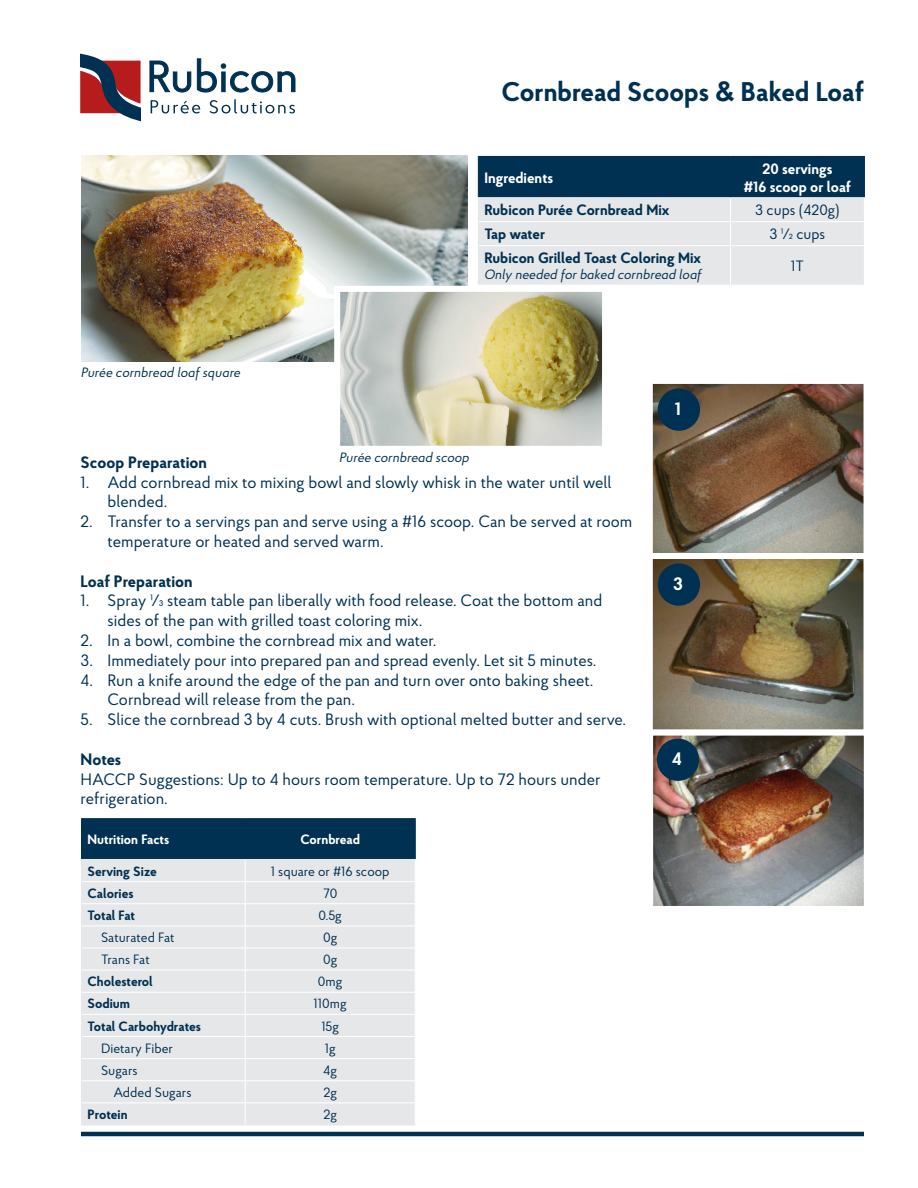
<style>
.page{position:relative;width:918px;height:1188px;background:#fff}
.page>*{position:absolute;margin:0;border:0;box-sizing:border-box;transform-origin:0 0}
.t1{font:700 27px "Proba Pro";color:#003152}
.t2{font:700 18px "Proba Pro";color:#fff}
.t3{font:16.5px/19.8px "Proba Pro";color:#003152}
.t4{font:700 16.5px "Proba Pro";color:#003152}
.t5{font:700 15px "Proba Pro";color:#003152}
.t6{font:700 15px "Proba Pro";color:#fff}
.t7{font:15px "Proba Pro";color:#003152}
.t8{font:13.5px "Proba Pro";color:#003152}
.t9{font:italic 13.5px "Proba Pro";color:#003152}
.t10{font:700 13.5px "Proba Pro";color:#003152}
.t11{font:700 13.5px "Proba Pro";color:#fff}
.s1{font-family:"Arial"}
</style>
<div class="page">
<svg style="left:80px;top:53px;width:61px;height:69px"></svg>
<svg style="left:149px;top:58px;width:147px;height:35px"></svg>
<svg style="left:151px;top:100px;width:49px;height:14px"></svg>
<svg style="left:210px;top:99px;width:85px;height:15px"></svg>
<hr style="left:81px;top:1132px;width:783px;height:4px;background:#003152">
<svg style="left:478px;top:156px;width:387px;height:129px;background:#9cacb8"></svg>
<hr style="left:479px;top:245px;width:252px;height:1px;background:#fff">
<hr style="left:730px;top:245px;width:135px;height:1px;background:#fff">
<hr style="left:730px;top:246px;width:1px;height:39px;background:#fff">
<hr style="left:864px;top:246px;width:1px;height:39px;background:#fff">
<hr style="left:81px;top:818px;width:164px;height:1px;background:#003152">
<hr style="left:245px;top:818px;width:171px;height:1px;background:#003152">
<hr style="left:81px;top:1124px;width:164px;height:2px;background:#e6e7e9">
<hr style="left:245px;top:1124px;width:171px;height:2px;background:#e6e7e9">
<svg style="left:81px;top:819px;width:335px;height:306px;background:#c8d0d6"></svg>
<img style="left:81px;top:156px;width:387px;height:206px">
<img style="left:654px;top:385px;width:209px;height:168px">
<div style="left:647px;top:378px;width:223px;height:218px;border:6px solid #fff"></div>
<img style="left:654px;top:560px;width:209px;height:169px">
<div style="left:647px;top:553px;width:223px;height:183px;border:6px solid #fff"></div>
<img style="left:654px;top:737px;width:209px;height:168px">
<div style="left:647px;top:730px;width:223px;height:249px;border:6px solid #fff"></div>
<div style="left:658px;top:388px;width:42px;height:43px;background:#003152;border-radius:50%"></div>
<div style="left:658px;top:563px;width:42px;height:43px;background:#003152;border-radius:50%"></div>
<div style="left:657px;top:739px;width:42px;height:42px;background:#003152;border-radius:50%"></div>
<img style="left:341px;top:293px;width:260px;height:152px">
<div style="left:334px;top:286px;width:274px;height:166px;border:6px solid #fff"></div>
<p class="t1" style="left:502px;top:75px;width:364px">Cornbread Scoops <span class="s1">&amp;</span> Baked Loaf</p>
<p class="t6" style="left:484px;top:168px;width:70px">Ingredients</p>
<p class="t6" style="left:763px;top:159px;width:71px">20 servings</p>
<p class="t6" style="left:744px;top:177px;width:109px">#16 scoop or loaf</p>
<p class="t9" style="left:81px;top:364px;width:161px">Purée cornbread loaf square</p>
<p class="t5" style="left:484px;top:200px;width:187px">Rubicon Purée Cornbread Mix</p>
<p class="t7" style="left:755px;top:201px;width:86px">3 cups (420g)</p>
<p class="t5" style="left:484px;top:224px;width:62px">Tap water</p>
<p class="t7" style="left:770px;top:225px;width:57px">3 1/2 cups</p>
<p class="t5" style="left:484px;top:248px;width:218px">Rubicon Grilled Toast Coloring Mix</p>
<p class="t9" style="left:484px;top:266px;width:219px">Only needed for baked cornbread loaf</p>
<p class="t7" style="left:791px;top:256px;width:15px">1T</p>
<p class="t2" style="left:675px;top:397px;width:8px">1</p>
<p class="t9" style="left:340px;top:449px;width:132px">Purée cornbread scoop</p>
<p class="t4" style="left:81px;top:451px;width:128px">Scoop Preparation</p>
<p class="t3" style="left:108px;top:472px;width:506px;text-indent:-27px">1. Add cornbread mix to mixing bowl and slowly whisk in the water until well blended.</p>
<p class="t3" style="left:108px;top:511px;width:526px;text-indent:-27px">2. Transfer to a servings pan and serve using a #16 scoop. Can be served at room temperature or heated and served warm.</p>
<p class="t4" style="left:81px;top:570px;width:114px">Loaf Preparation</p>
<p class="t3" style="left:108px;top:591px;width:496px;text-indent:-27px">1. Spray 1/3 steam table pan liberally with food release. Coat the bottom and sides of the pan with grilled toast coloring mix.</p>
<p class="t3" style="left:81px;top:630px;width:357px">2. In a bowl, combine the cornbread mix and water.</p>
<p class="t3" style="left:81px;top:650px;width:518px">3. Immediately pour into prepared pan and spread evenly. Let sit 5 minutes.</p>
<p class="t3" style="left:108px;top:670px;width:487px;text-indent:-27px">4. Run a knife around the edge of the pan and turn over onto baking sheet.<br>Cornbread will release from the pan.</p>
<p class="t3" style="left:81px;top:709px;width:547px">5. Slice the cornbread 3 by 4 cuts. Brush with optional melted butter and serve.</p>
<p class="t4" style="left:81px;top:748px;width:42px">Notes</p>
<p class="t3" style="left:81px;top:769px;width:522px">HACCP Suggestions: Up to 4 hours room temperature. Up to 72 hours under refrigeration.</p>
<p class="t11" style="left:88px;top:831px;width:83px">Nutrition Facts</p>
<p class="t11" style="left:300px;top:831px;width:61px">Cornbread</p>
<p class="t10" style="left:88px;top:862px;width:71px">Serving Size</p>
<p class="t8" style="left:271px;top:862px;width:120px">1 square or #16 scoop</p>
<p class="t10" style="left:88px;top:884px;width:48px">Calories</p>
<p class="t8" style="left:323px;top:885px;width:16px">70</p>
<p class="t10" style="left:88px;top:906px;width:49px">Total Fat</p>
<p class="t8" style="left:319px;top:907px;width:25px">0.5g</p>
<p class="t8" style="left:101px;top:929px;width:75px">Saturated Fat</p>
<p class="t8" style="left:323px;top:929px;width:16px">0g</p>
<p class="t8" style="left:101px;top:951px;width:50px">Trans Fat</p>
<p class="t8" style="left:323px;top:951px;width:16px">0g</p>
<p class="t10" style="left:88px;top:973px;width:67px">Cholesterol</p>
<p class="t8" style="left:318px;top:973px;width:26px">0mg</p>
<p class="t10" style="left:88px;top:995px;width:44px">Sodium</p>
<p class="t8" style="left:314px;top:995px;width:35px">110mg</p>
<p class="t10" style="left:88px;top:1017px;width:115px">Total Carbohydrates</p>
<p class="t8" style="left:321px;top:1017px;width:19px">15g</p>
<p class="t8" style="left:101px;top:1039px;width:74px">Dietary Fiber</p>
<p class="t8" style="left:325px;top:1039px;width:12px">1g</p>
<p class="t8" style="left:101px;top:1062px;width:38px">Sugars</p>
<p class="t8" style="left:323px;top:1062px;width:16px">4g</p>
<p class="t8" style="left:113px;top:1084px;width:80px">Added Sugars</p>
<p class="t8" style="left:323px;top:1084px;width:15px">2g</p>
<p class="t10" style="left:88px;top:1106px;width:42px">Protein</p>
<p class="t8" style="left:323px;top:1106px;width:15px">2g</p>
<p class="t2" style="left:673px;top:572px;width:11px">3</p>
<p class="t2" style="left:672px;top:748px;width:12px">4</p>
</div>
